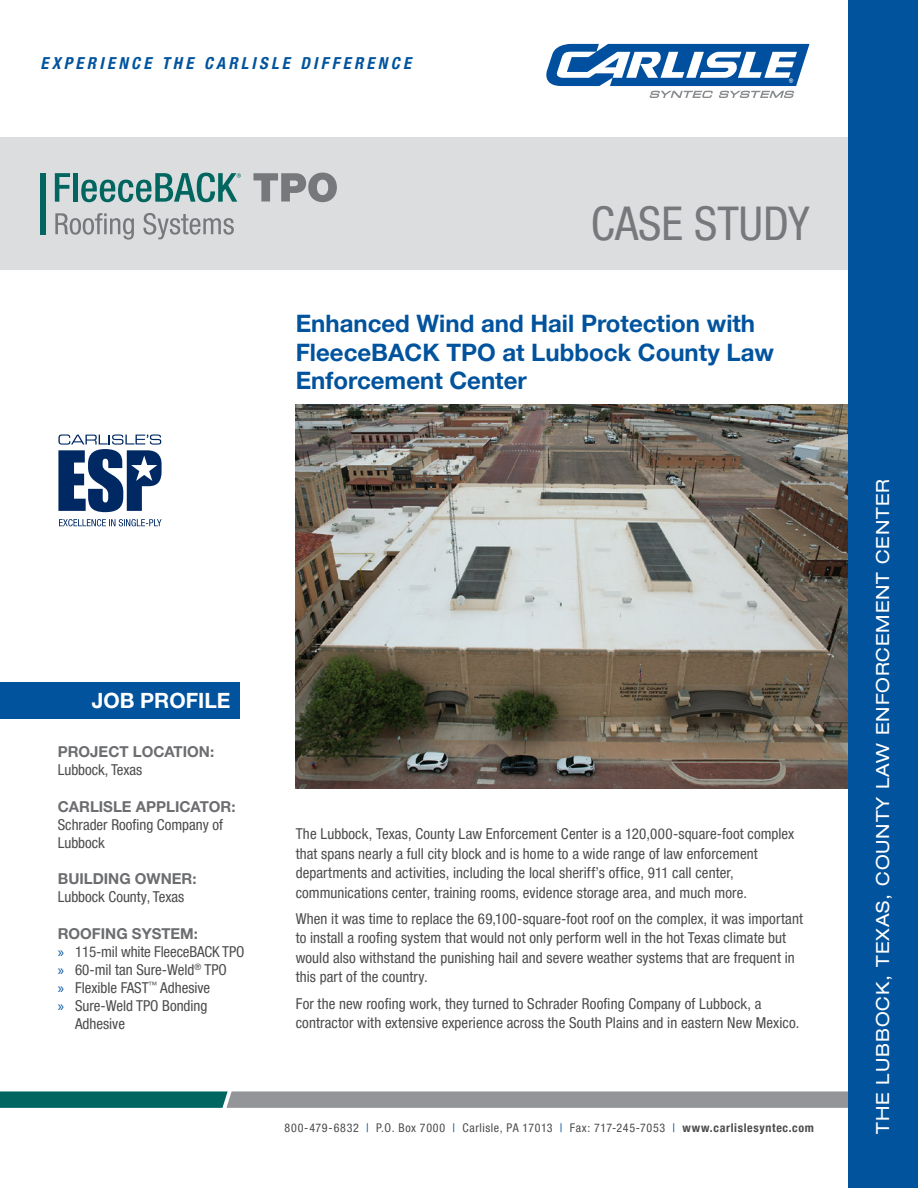
<style>
.page{position:relative;width:918px;height:1188px;background:#fff}
.page>*{position:absolute;margin:0;border:0;box-sizing:border-box;transform-origin:0 0}
.t1{font:condensed 46.5px "Helvetica Neue LT Pro";color:#76787b}
.t2{font:700 24px/28.5px "Helvetica Neue LT Pro";color:#01539e}
.t3{font:700 21px "Helvetica Neue LT Pro";color:#fff}
.t4{font:expanded 18px "Helvetica Neue LT Pro";letter-spacing:.05em;color:#fff}
.t5{font:italic 700 condensed 16.5px "Helvetica Neue LT Pro";letter-spacing:.205em;color:#01539e}
.t6{font:condensed 15px/19.5px "Helvetica Neue LT Pro";letter-spacing:.005em;color:#4b4c4d}
.t7{font:700 15px "Helvetica Neue LT Pro";color:#6c6d70}
.t8{font:condensed 12px "Helvetica Neue LT Pro";letter-spacing:.05em;color:#4b4c4d}
.s1{font-family:"Myriad Pro";font-stretch:normal;color:#01539e}
.s2{color:#01539e}
.s3{font-weight:700}
</style>
<div class="page">
<div style="left:0;top:138px;width:918px;height:132px;background:#dcdddf"></div>
<img style="left:296px;top:405px;width:552px;height:384px">
<div style="left:0;top:682px;width:240px;height:37px;background:#01539e"></div>
<svg style="left:0;top:1091px;width:848px;height:17px;background:#718d8d"></svg>
<svg style="left:546px;top:44px;width:264px;height:54px"></svg>
<div style="left:848px;top:0;width:70px;height:1188px;background:#01539e"></div>
<svg style="left:253px;top:173px;width:84px;height:29px"></svg>
<svg style="left:55px;top:173px;width:15px;height:29px"></svg>
<div style="left:73px;top:173px;width:5px;height:29px;background:#00665f"></div>
<svg style="left:81px;top:173px;width:160px;height:29px"></svg>
<svg style="left:55px;top:213px;width:79px;height:27px"></svg>
<svg style="left:143px;top:213px;width:91px;height:26px"></svg>
<div style="left:40px;top:173px;width:6px;height:62px;background:#00665f"></div>
<svg style="left:59px;top:519px;width:103px;height:7px"></svg>
<svg style="left:58px;top:434px;width:104px;height:78px"></svg>
<p class="t5" style="left:40px;top:53px;width:372px">EXPERIENCE THE CARLISLE DIFFERENCE</p>
<p class="t1" style="left:591px;top:196px;width:220px">CASE STUDY</p>
<p class="t2" style="left:296px;top:309px;width:480px">Enhanced Wind and Hail Protection with<br>FleeceBACK TPO at Lubbock County Law<br>Enforcement Center</p>
<p class="t3" style="left:92px;top:688px;width:140px">JOB PROFILE</p>
<p class="t7" style="left:58px;top:742px;width:158px">PROJECT LOCATION:</p>
<p class="t6" style="left:58px;top:760px;width:86px">Lubbock, Texas</p>
<p class="t7" style="left:58px;top:797px;width:179px">CARLISLE APPLICATOR:</p>
<p class="t6" style="left:58px;top:815px;width:167px;line-height:18px">Schrader Roofing Company of<br>Lubbock</p>
<p class="t7" style="left:58px;top:870px;width:140px">BUILDING OWNER:</p>
<p class="t6" style="left:58px;top:887px;width:128px">Lubbock County, Texas</p>
<p class="t7" style="left:58px;top:924px;width:142px">ROOFING SYSTEM:</p>
<p class="t6" style="left:58px;top:942px;width:188px"><span class="s1">»</span> 115-mil white FleeceBACK TPO</p>
<p class="t6" style="left:58px;top:960px;width:171px"><span class="s1">»</span> 60-mil tan Sure-Weld<sup>®</sup> TPO</p>
<p class="t6" style="left:58px;top:978px;width:154px"><span class="s1">»</span> Flexible FAST<sup>™</sup> Adhesive</p>
<p class="t6" style="left:75px;top:996px;width:134px;line-height:18px;text-indent:-17px"><span class="s1">»</span> Sure-Weld TPO Bonding<br>Adhesive</p>
<p class="t6" style="left:296px;top:824px;width:500px">The Lubbock, Texas, County Law Enforcement Center is a 120,000-square-foot complex that spans nearly a full city block and is home to a wide range of law enforcement departments and activities, including the local sheriff’s office, 911 call center, communications center, training rooms, evidence storage area, and much more.</p>
<p class="t6" style="left:296px;top:909px;width:509px">When it was time to replace the 69,100-square-foot roof on the complex, it was important to install a roofing system that would not only perform well in the hot Texas climate but would also withstand the punishing hail and severe weather systems that are frequent in this part of the country.</p>
<p class="t6" style="left:296px;top:993px;width:505px">For the new roofing work, they turned to Schrader Roofing Company of Lubbock, a contractor with extensive experience across the South Plains and in eastern New Mexico.</p>
<p class="t8" style="left:285px;top:1121px;width:531px">800-479-6832 <span class="s2">|</span> P.O. Box 7000 <span class="s2">|</span> Carlisle, PA 17013 <span class="s2">|</span> Fax: 717-245-7053 <span class="s2">|</span> <span class="s3">www.carlislesyntec.com</span></p>
<p class="t4" style="left:871px;top:1134px;width:657px;rotate:-90deg">THE LUBBOCK, TEXAS, COUNTY LAW ENFORCEMENT CENTER</p>
</div>
